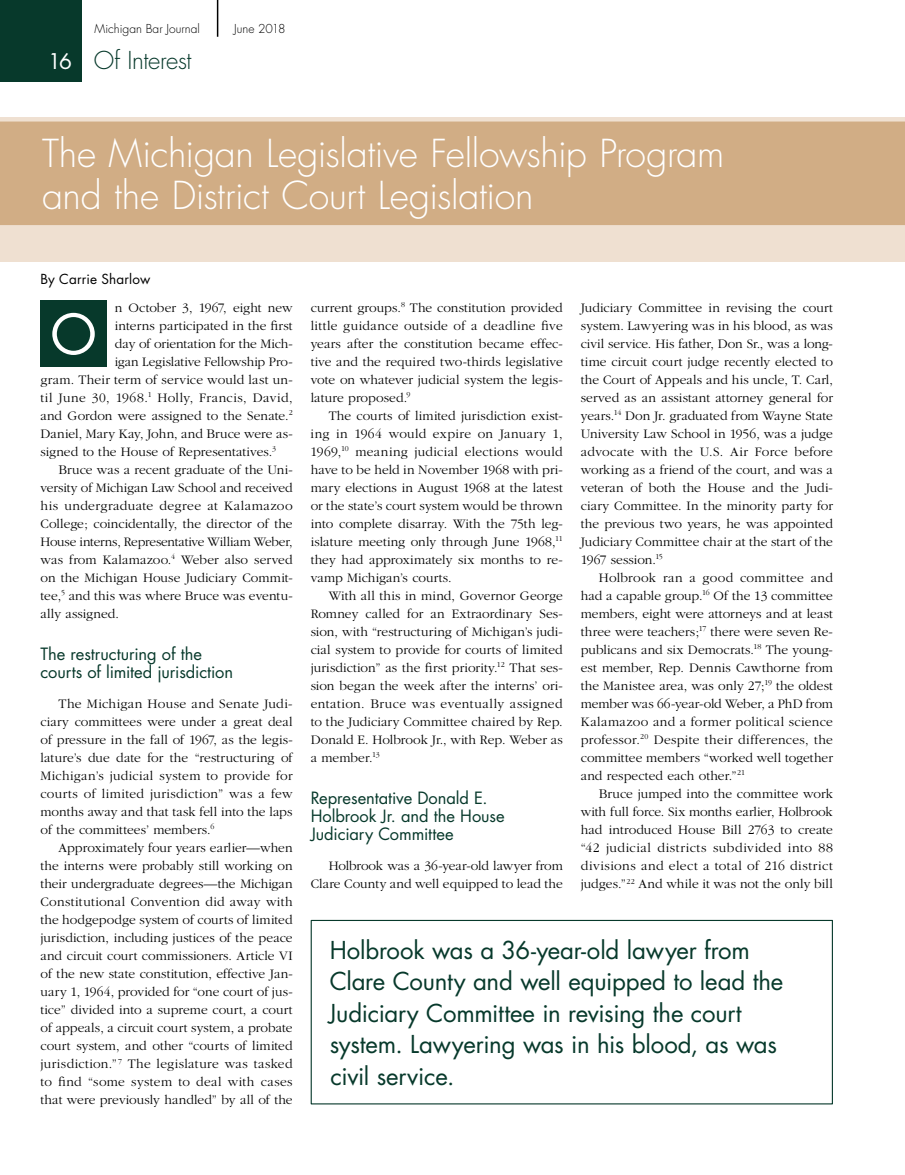
<style>
.page{position:relative;width:905px;height:1175px;background:#fff}
.page>*{position:absolute;margin:0;border:0;box-sizing:border-box;transform-origin:0 0}
.t1{font:54px "Futura";color:#fff}
.t2{font:300 37.5px/42px "Futura";letter-spacing:-.01em;color:#fff}
.t3{font:24px/31.5px "Futura";letter-spacing:-.01em;color:#07392b}
.t4{font:300 24px "Futura";letter-spacing:-.015em;color:#07392b}
.t5{font:16.5px/18px "Futura";letter-spacing:-.005em;color:#07392b}
.t6{font:300 13.5px/18px "Garamond";letter-spacing:.005em;color:#000;text-align:justify}
.t7{font:300 13.5px "Garamond";letter-spacing:-.015em;color:#000}
.t8{font:300 13.5px "Garamond";letter-spacing:.04em;color:#000}
.t9{font:300 13.5px "Garamond";letter-spacing:.025em;color:#000}
.t10{font:13.5px "Futura";letter-spacing:.015em;color:#000}
.t11{font:300 12px "Futura";color:#000}
.s1{font-weight:400;font-size:21px;color:#fff}
</style>
<div class="page">
<div style="left:0;top:0;width:82px;height:82px;background:#07392b"></div>
<hr style="left:217px;top:0;width:1px;height:37px;background:#000">
<div style="left:0;top:225px;width:904px;height:36px;background:#efe0d1"></div>
<div style="left:0;top:117px;width:904px;height:108px;background:#d1ad85"></div>
<div style="left:40px;top:300px;width:66px;height:66px;background:#07392b"></div>
<div style="left:310px;top:920px;width:522px;height:184px;border:1px solid #07392b"></div>
<p class="t11" style="left:94px;top:21px;width:107px">Michigan Bar Journal</p>
<p class="t11" style="left:234px;top:21px;width:53px">June 2018</p>
<h3 class="t4" style="left:48px;top:45px;width:145px"><span class="s1">16</span> Of Interest</h3>
<h2 class="t2" style="left:42px;top:132px;width:683px">The Michigan Legislative Fellowship Program and the District Court Legislation</h2>
<p class="t10" style="left:40px;top:269px;width:111px">By Carrie Sharlow</p>
<p class="t6" style="left:115px;top:299px;width:179px">n October 3, 1967, eight new</p>
<p class="t6" style="left:115px;top:317px;width:179px">interns participated in the first</p>
<p class="t6" style="left:115px;top:335px;width:179px">day of orientation for the Mich-</p>
<p class="t6" style="left:115px;top:353px;width:179px">igan Legislative Fellowship Pro-</p>
<p class="t6" style="left:40px;top:371px;width:254px">gram. Their term of service would last un-</p>
<p class="t8" style="left:40px;top:390px;width:254px">til June 30, 1968.<sup>1</sup> Holly, Francis, David,</p>
<p class="t6" style="left:40px;top:407px;width:254px">and Gordon were assigned to the Senate.<sup>2</sup></p>
<p class="t6" style="left:40px;top:425px;width:254px">Daniel, Mary Kay, John, and Bruce were as-</p>
<p class="t6" style="left:40px;top:443px;width:237px">signed to the House of Representatives.<sup>3</sup></p>
<p class="t6" style="left:58px;top:461px;width:235px">Bruce was a recent graduate of the Uni-</p>
<p class="t6" style="left:40px;top:479px;width:254px">versity of Michigan Law School and received</p>
<p class="t9" style="left:40px;top:498px;width:253px">his undergraduate degree at Kalamazoo</p>
<p class="t6" style="left:40px;top:515px;width:254px">College; coincidentally, the director of the</p>
<p class="t7" style="left:40px;top:534px;width:253px">House interns, Representative William Weber,</p>
<p class="t6" style="left:40px;top:551px;width:253px">was from Kalamazoo.<sup>4</sup> Weber also served</p>
<p class="t6" style="left:40px;top:569px;width:254px">on the Michigan House Judiciary Commit-</p>
<p class="t6" style="left:40px;top:587px;width:253px">tee,<sup>5</sup> and this was where Bruce was eventu-</p>
<p class="t6" style="left:40px;top:605px;width:80px">ally assigned.</p>
<p class="t5" style="left:40px;top:644px;width:194px">The restructuring of the courts of limited jurisdiction</p>
<p class="t6" style="left:40px;top:695px;width:254px;text-indent:18px">The Michigan House and Senate Judi&shy;ciary committees were under a great deal of pressure in the fall of 1967, as the legis&shy;lature’s due date for the “restructuring of Michigan’s judicial system to provide for courts of limited jurisdiction” was a few months away and that task fell into the laps of the committees’ members.<sup>6</sup></p>
<p class="t6" style="left:40px;top:839px;width:254px;text-indent:18px">Approximately four years earlier—when the interns were probably still working on their undergraduate degrees—the Michigan Constitutional Convention did away with the hodgepodge system of courts of limited jurisdiction, including justices of the peace and circuit court commissioners. Article VI of the new state constitution, effective Jan&shy;uary 1, 1964, provided for “one court of jus&shy;tice” divided into a supreme court, a court of appeals, a circuit court system, a probate court system, and other “courts of limited jurisdiction.” <sup>7</sup> The legislature was tasked to find “some system to deal with cases that were previously handled” by all of the</p>
<h1 class="t1" style="left:50px;top:297px;width:48px">O</h1>
<p class="t6" style="left:310px;top:299px;width:254px">current groups.<sup>8</sup> The constitution provided little guidance outside of a deadline five years after the constitution became effec&shy;tive and the required two-thirds legislative vote on whatever judicial system the legis&shy;lature proposed.<sup>9</sup></p>
<p class="t6" style="left:310px;top:407px;width:254px;text-indent:18px">The courts of limited jurisdiction exist&shy;ing in 1964 would expire on January 1, 1969,<sup>10</sup> meaning judicial elections would have to be held in November 1968 with pri&shy;mary elections in August 1968 at the latest or the state’s court system would be thrown into complete disarray. With the 75th leg&shy;islature meeting only through June 1968,<sup>11 </sup>they had approximately six months to re&shy;vamp Michigan’s courts.</p>
<p class="t6" style="left:310px;top:587px;width:254px;text-indent:18px">With all this in mind, Governor George Romney called for an Extraordinary Ses&shy;sion, with “restructuring of Michigan’s judi&shy;cial system to provide for courts of limited jurisdiction” as the first priority.<sup>12</sup> That ses&shy;sion began the week after the interns’ ori&shy;entation. Bruce was eventually assigned to the Judiciary Committee chaired by Rep.<br>Donald E. Holbrook Jr., with Rep. Weber as a member.<sup>13</sup></p>
<p class="t5" style="left:310px;top:788px;width:195px">Representative Donald E.<br>Holbrook Jr. and the House<br>Judiciary Committee</p>
<p class="t6" style="left:311px;top:857px;width:253px;text-align:right">Holbrook was a 36-year-old lawyer from<br>Clare County and well equipped to lead the</p>
<p class="t6" style="left:580px;top:299px;width:254px">Judiciary Committee in revising the court system. Lawyering was in his blood, as was civil service. His father, Don Sr., was a long&shy;time circuit court judge recently elected to the Court of Appeals and his uncle, T. Carl, served as an assistant attorney general for years.<sup>14</sup> Don Jr. graduated from Wayne State University Law School in 1956, was a judge advocate with the U.S. Air Force before working as a friend of the court, and was a veteran of both the House and the Judi&shy;ciary Committee. In the minority party for the previous two years, he was appointed Judiciary Committee chair at the start of the 1967 session.<sup>15</sup></p>
<p class="t6" style="left:580px;top:569px;width:254px;text-indent:18px">Holbrook ran a good committee and had a capable group.<sup>16</sup> Of the 13 committee members, eight were attorneys and at least three were teachers;<sup>17</sup> there were seven Re&shy;publicans and six Democrats.<sup>18</sup> The young&shy;est member, Rep. Dennis Cawthorne from the Manistee area, was only 27;<sup>19</sup> the oldest member was 66-year-old Weber, a PhD from Kalamazoo and a former political science professor.<sup>20</sup> Despite their differences, the committee members “worked well together and respected each other.”<sup>21</sup></p>
<p class="t6" style="left:580px;top:785px;width:254px;text-indent:18px">Bruce jumped into the committee work with full force. Six months earlier, Holbrook had introduced House Bill 2763 to create “42 judicial districts subdivided into 88 divisions and elect a total of 216 district judges.”<sup>22</sup> And while it was not the only bill</p>
<h3 class="t3" style="left:329px;top:933px;width:456px">Holbrook was a 36-year-old lawyer from Clare County and well equipped to lead the Judiciary Committee in revising the court system. Lawyering was in his blood, as was civil service.</h3>
</div>
